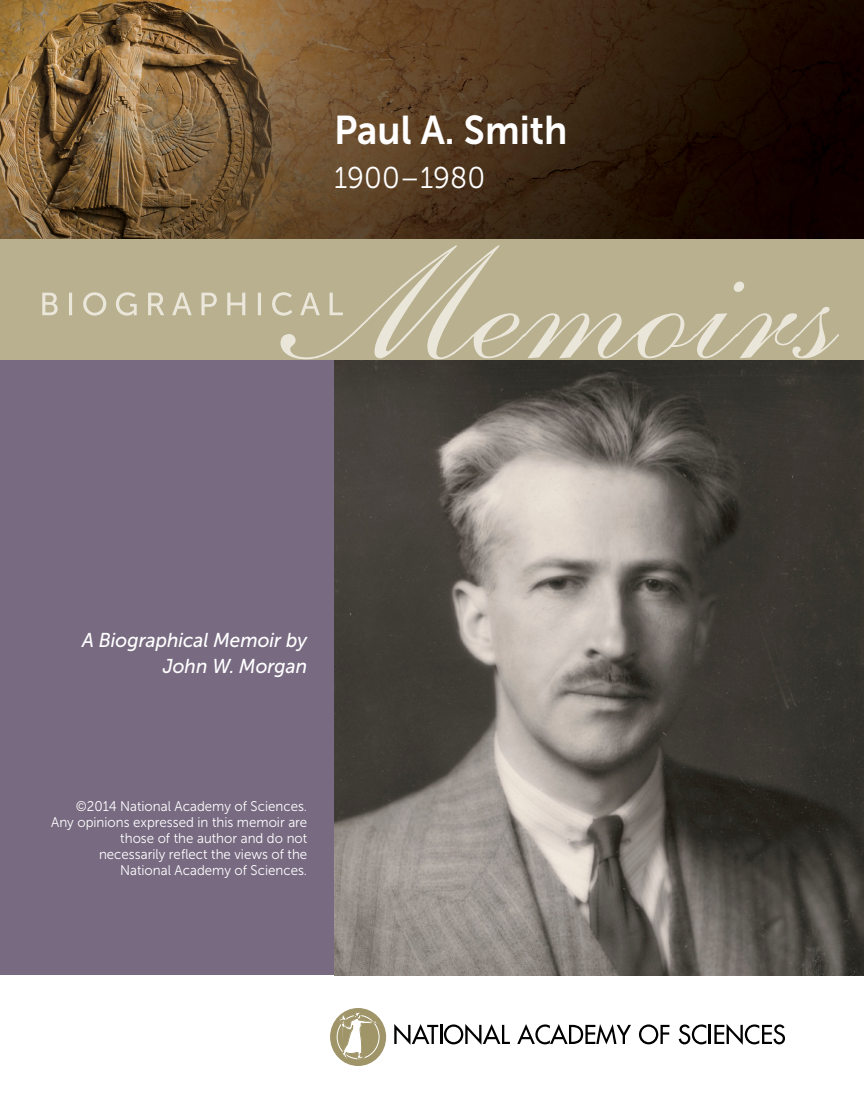
<style>
.page{position:relative;width:864px;height:1098px;background:#fff}
.page>*{position:absolute;margin:0;border:0;box-sizing:border-box;transform-origin:0 0}
.t1{font:40px "Museo Sans 700";color:#fff;scale:.95 1}
.t2{font:30px "Museo Sans 300";color:#fff;scale:.95 1}
.t3{font:italic 20px/26px "Museo Sans 500";color:#fff;text-align:right;scale:.95 1}
.t4{font:14px/16px "Museo Sans 300";color:#fff;text-align:right;scale:.95 1}
</style>
<div class="page">
<img style="left:0;top:0;width:864px;height:239px">
<div style="left:0;top:360px;width:334px;height:615px;background:#776a81"></div>
<div style="left:0;top:239px;width:864px;height:121px;background:#b9b08f"></div>
<svg style="left:42px;top:292px;width:239px;height:24px"></svg>
<svg style="left:281px;top:245px;width:558px;height:114px"></svg>
<svg style="left:394px;top:1024px;width:116px;height:21px"></svg>
<svg style="left:517px;top:1024px;width:114px;height:20px"></svg>
<svg style="left:639px;top:1024px;width:30px;height:20px"></svg>
<svg style="left:679px;top:1024px;width:106px;height:21px"></svg>
<div style="left:330px;top:1008px;width:56px;height:58px;background:#a09569;border-radius:50%"></div>
<div style="left:337px;top:1015px;width:42px;height:44px;border:1px solid #fff;border-radius:50%"></div>
<svg style="left:339px;top:1012px;width:41px;height:47px"></svg>
<img style="left:334px;top:360px;width:530px;height:615px">
<h1 class="t1" style="left:334px;top:108px;width:247px">Paul A. Smith</h1>
<h2 class="t2" style="left:334px;top:162px;width:161px">1900–1980</h2>
<h3 class="t3" style="left:82px;top:628px;width:239px">A Biographical Memoir by<br>John W. Morgan</h3>
<p class="t4" style="left:51px;top:798px;width:271px">©2014 National Academy of Sciences.<br>Any opinions expressed in this memoir are those of the author and do not necessarily reflect the views of the National Academy of Sciences.</p>
</div>
